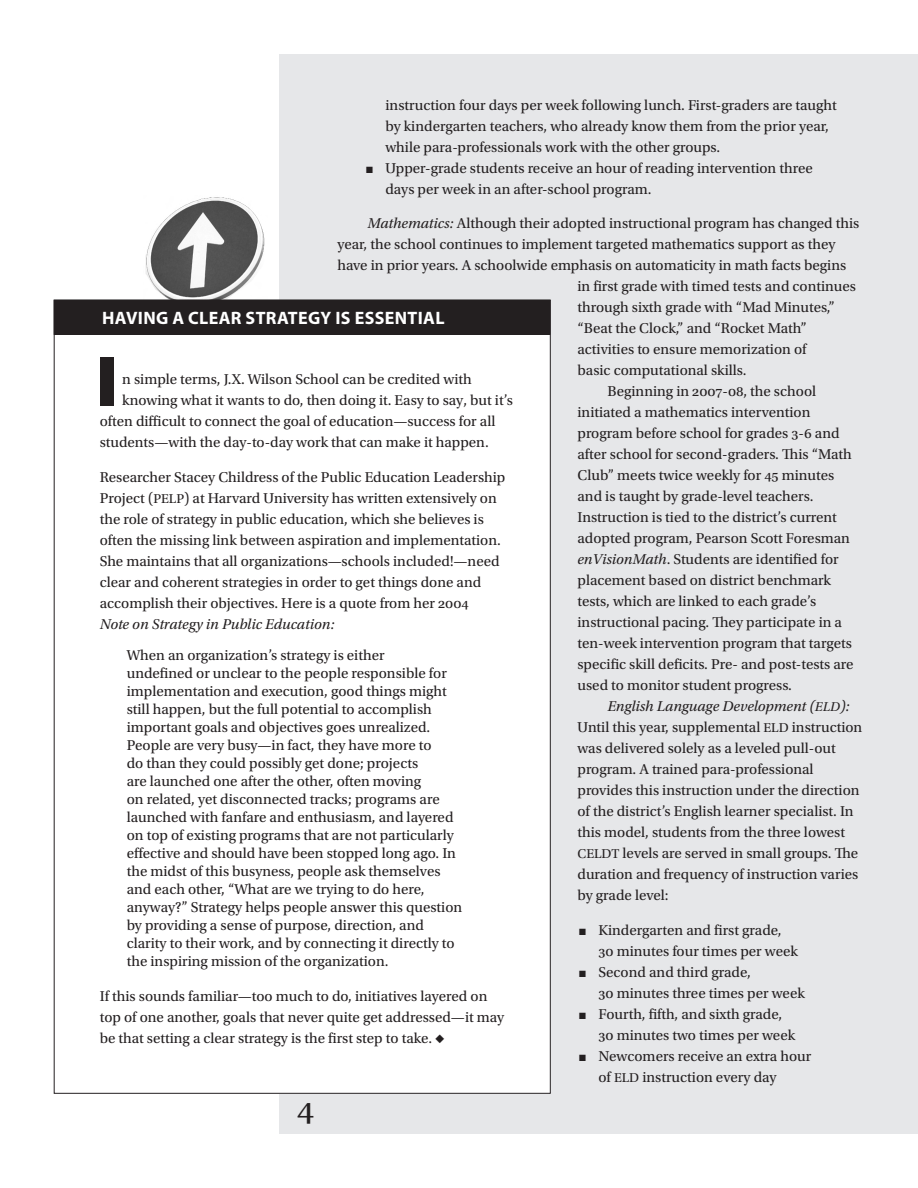
<style>
.page{position:relative;width:918px;height:1188px;background:#fff}
.page>*{position:absolute;margin:0;border:0;box-sizing:border-box;transform-origin:0 0}
.new_principal{font:900 72px "Myriad Pro";color:#231f20}
.new_text{font:36px "Utopia Std";color:#231f20}
.new_sidebar_title{font:700 18px "Myriad Pro";letter-spacing:.02em;color:#fff}
.new_text-2{font:15px/21px "Utopia Std";color:#231f20}
.new_indent{font:15px/21px "Utopia Std";color:#231f20}
.s1{font-style:italic}
.s2{font-style:italic;font-size:13.5px}
.s3{font-size:13.5px}
</style>
<div class="page">
<img style="left:143px;top:197px;width:125px;height:103px">
<div style="left:279px;top:54px;width:639px;height:1080px;background:#e6e7e9"></div>
<div style="left:54px;top:300px;width:496px;height:793px;background:#fff"></div>
<div style="left:54px;top:300px;width:496px;height:34px;background:#231f20"></div>
<div style="left:54px;top:300px;width:496px;height:35px;border:1px solid #231f20"></div>
<p class="new_indent" style="left:386px;top:95px;width:453px">instruction four days per week following lunch. First-graders are taught by kindergarten teachers, who already know them from the prior year, while para-professionals work with the other groups.</p>
<p class="new_indent" style="left:385px;top:158px;width:429px;text-indent:-19px">■ Upper-grade students receive an hour of reading intervention three days per week in an after-school program.</p>
<p class="new_text-2" style="left:367px;top:213px;width:493px"><span class="s1">Mathematics:</span> Although their adopted instructional program has changed this</p>
<p class="new_text-2" style="left:337px;top:234px;width:500px">year, the school continues to implement targeted mathematics support as they</p>
<p class="new_text-2" style="left:337px;top:255px;width:510px">have in prior years. A schoolwide emphasis on automaticity in math facts begins</p>
<p class="new_text-2" style="left:577px;top:276px;width:280px">in first grade with timed tests and continues</p>
<p class="new_text-2" style="left:577px;top:297px;width:259px">through sixth grade with “Mad Minutes,”</p>
<p class="new_text-2" style="left:577px;top:318px;width:231px">“Beat the Clock,” and “Rocket Math”</p>
<p class="new_text-2" style="left:577px;top:339px;width:230px">activities to ensure memorization of</p>
<p class="new_text-2" style="left:577px;top:360px;width:171px">basic computational skills.</p>
<p class="new_text-2" style="left:577px;top:381px;width:278px;text-indent:30px">Beginning in 2007-08, the school initiated a mathematics intervention program before school for grades 3-6 and after school for second-graders. This “Math Club” meets twice weekly for 45 minutes and is taught by grade-level teachers.<br>Instruction is tied to the district’s current adopted program, Pearson Scott Foresman <span class="s1">enVisionMath</span>. Students are identified for placement based on district benchmark tests, which are linked to each grade’s instructional pacing. They participate in a ten-week intervention program that targets specific skill deficits. Pre- and post-tests are used to monitor student progress.</p>
<p class="new_text-2" style="left:577px;top:696px;width:286px;text-indent:30px"><span class="s1">English Language Development (</span><span class="s2">ELD</span><span class="s1">):<br></span>Until this year, supplemental <span class="s3">ELD</span> instruction was delivered solely as a leveled pull-out program. A trained para-professional provides this instruction under the direction of the district’s English learner specialist. In this model, students from the three lowest <span class="s3">CELDT</span> levels are served in small groups. The duration and frequency of instruction varies by grade level:</p>
<p class="new_indent" style="left:598px;top:920px;width:201px;text-indent:-19px">■ Kindergarten and first grade,<br>30 minutes four times per week</p>
<p class="new_indent" style="left:598px;top:962px;width:208px;text-indent:-19px">■ Second and third grade,<br>30 minutes three times per week</p>
<p class="new_indent" style="left:598px;top:1004px;width:198px;text-indent:-19px">■ Fourth, fifth, and sixth grade,<br>30 minutes two times per week</p>
<p class="new_indent" style="left:598px;top:1046px;width:214px;text-indent:-19px">■ Newcomers receive an extra hour of <span class="s3">ELD</span> instruction every day</p>
<p class="new_sidebar_title" style="left:102px;top:308px;width:344px">HAVING A CLEAR STRATEGY IS ESSENTIAL</p>
<p class="new_principal" style="left:96px;top:341px;width:23px">I</p>
<p class="new_text-2" style="left:122px;top:369px;width:351px">n simple terms, J.X. Wilson School can be credited with</p>
<p class="new_text-2" style="left:122px;top:390px;width:392px">knowing what it wants to do, then doing it. Easy to say, but it’s</p>
<p class="new_text-2" style="left:100px;top:411px;width:397px">often difficult to connect the goal of education—success for all</p>
<p class="new_text-2" style="left:100px;top:432px;width:391px">students—with the day-to-day work that can make it happen.</p>
<p class="new_text-2" style="left:100px;top:467px;width:407px">Researcher Stacey Childress of the Public Education Leadership Project (<span class="s3">PELP</span>) at Harvard University has written extensively on the role of strategy in public education, which she believes is often the missing link between aspiration and implementation.<br>She maintains that all organizations—schools included!—need clear and coherent strategies in order to get things done and accomplish their objectives. Here is a quote from her 2004<br><span class="s1">Note on Strategy in Public Education:</span></p>
<p class="new_text-2" style="left:127px;top:647px;width:337px;line-height:18px">When an organization’s strategy is either<br>undefined or unclear to the people responsible for implementation and execution, good things might still happen, but the full potential to accomplish important goals and objectives goes unrealized.<br>People are very busy—in fact, they have more to<br>do than they could possibly get done; projects<br>are launched one after the other, often moving<br>on related, yet disconnected tracks; programs are launched with fanfare and enthusiasm, and layered on top of existing programs that are not particularly effective and should have been stopped long ago. In the midst of this busyness, people ask themselves and each other, “What are we trying to do here, anyway?” Strategy helps people answer this question by providing a sense of purpose, direction, and clarity to their work, and by connecting it directly to the inspiring mission of the organization.</p>
<p class="new_text-2" style="left:100px;top:986px;width:406px">If this sounds familiar—too much to do, initiatives layered on top of one another, goals that never quite get addressed—it may be that setting a clear strategy is the first step to take. ◆</p>
<p class="new_text" style="left:297px;top:1089px;width:19px">4</p>
</div>
